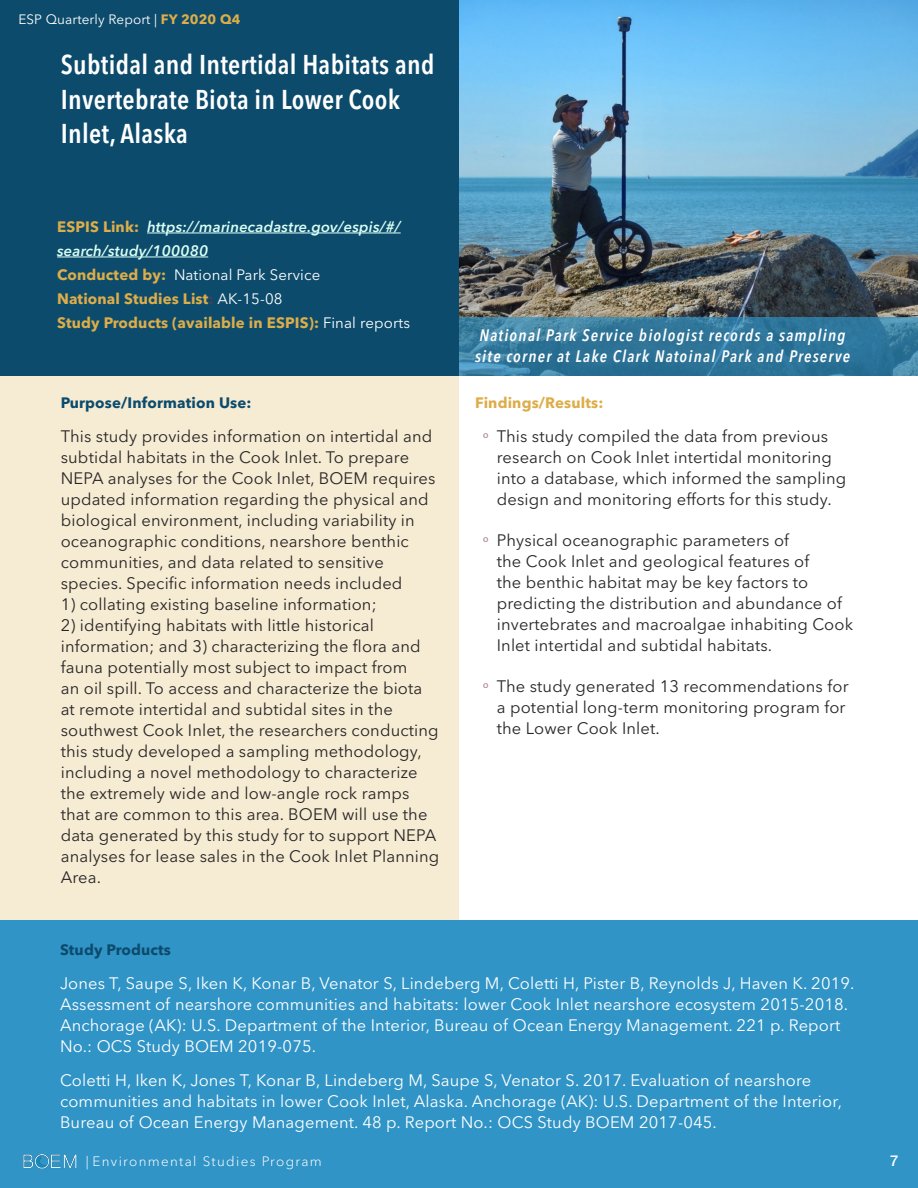
<style>
.page{position:relative;width:918px;height:1188px;background:#fff}
.page>*{position:absolute;margin:0;border:0;box-sizing:border-box;transform-origin:0 0}
.Heading_1{font:600 condensed 27px/34.5px "Avenir Next LT Pro";letter-spacing:.01em;color:#fff}
.Body_text{font:16.5px/21px "Avenir Next LT Pro";letter-spacing:.01em;color:#282526}
.Body_text-2{font:16.5px/21px "Avenir Next LT Pro";letter-spacing:.01em;color:#fff}
.Caption_Par{font:italic 600 condensed 16.5px/21px "Avenir Next LT Pro";letter-spacing:.075em;color:#fff}
.Body_text-3{font:700 15px "Avenir Next LT Pro";letter-spacing:.01em;color:#ddad4a}
.Body_text-4{font:italic 600 15px/24px "Avenir Next LT Pro";letter-spacing:.01em;color:#dbfff4}
.Body_text-5{font:700 15px "Avenir Next LT Pro";letter-spacing:.01em;color:#0c4b6c}
.Body_text-6{font:15px "Avenir Next LT Pro";letter-spacing:.01em;color:#fff}
.t1{font:500 15px "Helvetica Neue LT Std";color:#fff}
.t2{font:300 13.5px "Avenir Next LT Pro";letter-spacing:.1em;color:#fff}
.t3{font:13.5px "Avenir Next LT Pro";letter-spacing:.01em;color:#fff}
.s1{font-weight:700;color:#ddad4a}
.s2{font-weight:700;font-style:normal;color:#ddad4a}
.s3{color:#513b56}
.s4{font-weight:400;color:#fff}
.s5{font-family:"Myriad Pro";font-size:15px;color:#ae868e}
</style>
<div class="page">
<img style="left:459px;top:0;width:459px;height:318px">
<div style="left:0;top:920px;width:918px;height:268px;background:#3094c7"></div>
<img style="left:23px;top:1154px;width:54px;height:15px">
<div style="left:0;top:376px;width:459px;height:544px;background:#f6ebd3"></div>
<svg style="left:459px;top:318px;width:459px;height:58px;background:#32789c"></svg>
<div style="left:0;top:0;width:459px;height:376px;background:#0c4b6c"></div>
<hr style="left:147px;top:233px;width:254px;height:1px;background:#dbfff4">
<hr style="left:57px;top:257px;width:151px;height:1px;background:#dbfff4">
<p class="t3" style="left:18px;top:11px;width:224px">ESP Quarterly Report | <span class="s1">FY 2020 Q4</span></p>
<p class="Heading_1" style="left:61px;top:48px;width:375px">Subtidal and Intertidal Habitats and<br>Invertebrate Biota in Lower Cook<br>Inlet, Alaska</p>
<p class="Body_text-4" style="left:57px;top:215px;width:345px"><span class="s2">ESPIS Link:</span> https://marinecadastre.gov/espis/#/ search/study/100080</p>
<p class="Body_text-6" style="left:57px;top:266px;width:265px"><span class="s1">Conducted by:</span> National Park Service</p>
<p class="Body_text-3" style="left:57px;top:289px;width:227px">National Studies List<span class="s3">:</span> <span class="s4">AK-15-08</span></p>
<p class="Body_text-3" style="left:57px;top:313px;width:354px">Study Products (available in ESPIS): <span class="s4">Final reports</span></p>
<p class="Body_text-5" style="left:61px;top:393px;width:192px">Purpose/Information Use:</p>
<p class="Body_text" style="left:61px;top:426px;width:376px">This study provides information on intertidal and subtidal habitats in the Cook Inlet. To prepare NEPA analyses for the Cook Inlet, BOEM requires updated information regarding the physical and biological environment, including variability in oceanographic conditions, nearshore benthic communities, and data related to sensitive species. Specific information needs included</p>
<p class="Body_text" style="left:61px;top:594px;width:317px">1) collating existing baseline information;</p>
<p class="Body_text" style="left:61px;top:615px;width:380px">2) identifying habitats with little historical information; and 3) characterizing the flora and fauna potentially most subject to impact from<br>an oil spill. To access and characterize the biota at remote intertidal and subtidal sites in the southwest Cook Inlet, the researchers conducting this study developed a sampling methodology, including a novel methodology to characterize the extremely wide and low-angle rock ramps that are common to this area. BOEM will use the data generated by this study for to support NEPA analyses for lease sales in the Cook Inlet Planning Area.</p>
<p class="Caption_Par" style="left:475px;top:325px;width:377px">National Park Service biologist records a sampling site corner at Lake Clark Natoinal Park and Preserve</p>
<p class="Body_text-3" style="left:475px;top:393px;width:130px">Findings/Results:</p>
<p class="Body_text" style="left:497px;top:426px;width:351px;text-indent:-14px"><span class="s5">º</span> This study compiled the data from previous research on Cook Inlet intertidal monitoring into a database, which informed the sampling design and monitoring efforts for this study.</p>
<p class="Body_text" style="left:497px;top:530px;width:358px;text-indent:-14px"><span class="s5">º</span> Physical oceanographic parameters of<br>the Cook Inlet and geological features of<br>the benthic habitat may be key factors to predicting the distribution and abundance of invertebrates and macroalgae inhabiting Cook Inlet intertidal and subtidal habitats.</p>
<p class="Body_text" style="left:497px;top:676px;width:353px;text-indent:-14px"><span class="s5">º</span> The study generated 13 recommendations for a potential long-term monitoring program for the Lower Cook Inlet.</p>
<p class="Body_text-5" style="left:60px;top:941px;width:113px">Study Products</p>
<p class="Body_text-2" style="left:60px;top:973px;width:796px">Jones T, Saupe S, Iken K, Konar B, Venator S, Lindeberg M, Coletti H, Pister B, Reynolds J, Haven K. 2019.<br>Assessment of nearshore communities and habitats: lower Cook Inlet nearshore ecosystem 2015-2018.<br>Anchorage (AK): U.S. Department of the Interior, Bureau of Ocean Energy Management. 221 p. Report No.: OCS Study BOEM 2019-075.</p>
<p class="Body_text-2" style="left:60px;top:1070px;width:784px">Coletti H, Iken K, Jones T, Konar B, Lindeberg M, Saupe S, Venator S. 2017. Evaluation of nearshore communities and habitats in lower Cook Inlet, Alaska. Anchorage (AK): U.S. Department of the Interior,<br>Bureau of Ocean Energy Management. 48 p. Report No.: OCS Study BOEM 2017-045.</p>
<p class="t2" style="left:86px;top:1153px;width:237px">| Environmental Studies Program</p>
<p class="t1" style="left:890px;top:1151px;width:10px">7</p>
</div>
